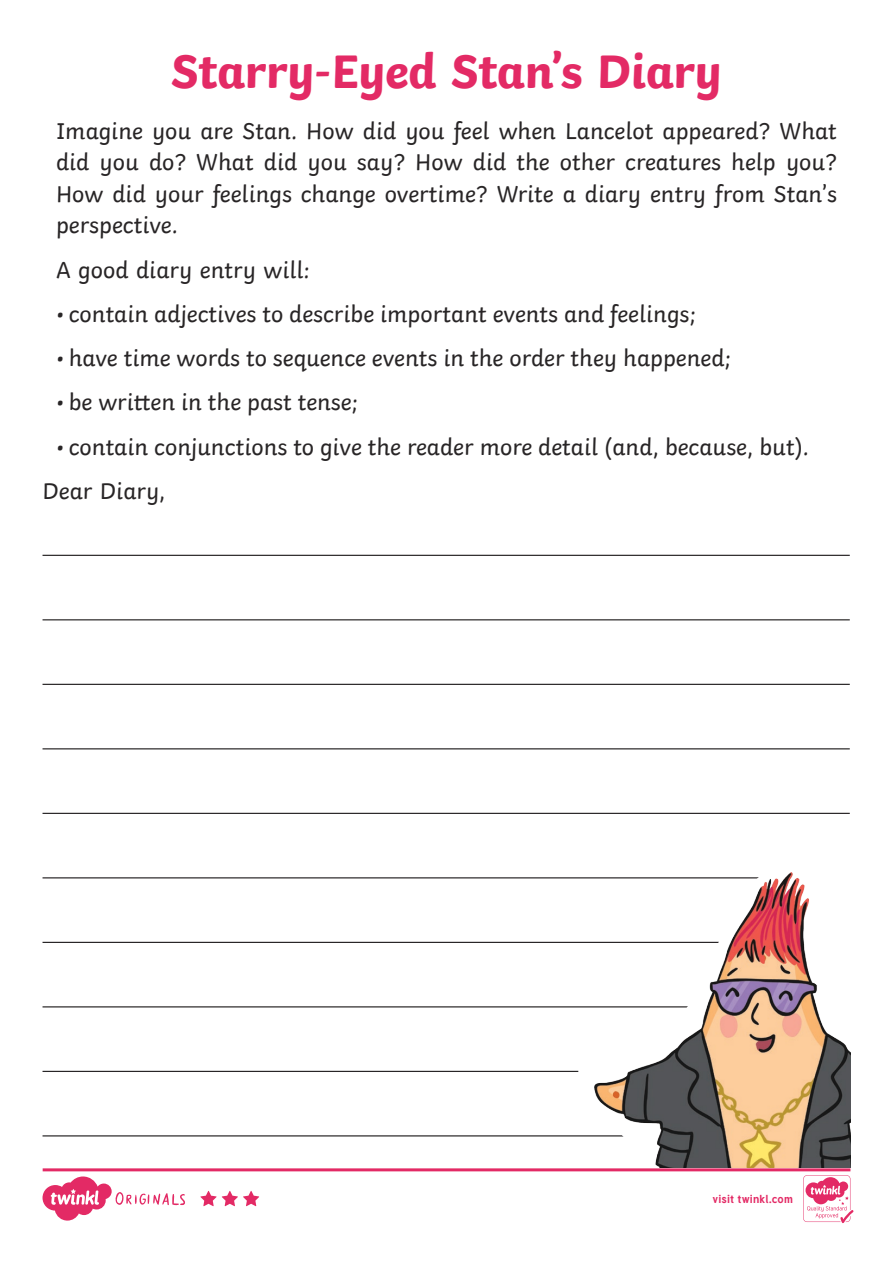
<style>
.page{position:relative;width:893px;height:1263px;background:#fff}
.page>*{position:absolute;margin:0;border:0;box-sizing:border-box;transform-origin:0 0}
.Heading_1{font:700 49.5px "Twinkl";letter-spacing:-.01em;color:#e32a65}
.KS1_Body_Copy{font:24px/31.5px "Twinkl";color:#282526;text-align:justify}
.t1{font:700 11.4px "Tuffy";letter-spacing:.015em;color:#e32a65}
</style>
<div class="page">
<hr style="left:43px;top:555px;width:807px;height:1px;background:#282526">
<hr style="left:43px;top:619px;width:807px;height:1px;background:#282526">
<hr style="left:43px;top:684px;width:807px;height:1px;background:#282526">
<hr style="left:43px;top:748px;width:807px;height:1px;background:#282526">
<hr style="left:43px;top:813px;width:807px;height:1px;background:#282526">
<hr style="left:43px;top:877px;width:807px;height:1px;background:#282526">
<img style="left:595px;top:873px;width:255px;height:58px">
<svg style="left:43px;top:931px;width:811px;height:292px"></svg>
<p class="Heading_1" style="left:171px;top:31px;width:553px">Starry-Eyed Stan’s Diary</p>
<p class="KS1_Body_Copy" style="left:56px;top:113px;width:783px">Imagine you are Stan. How did you feel when Lancelot appeared? What did you do? What did you say? How did the other creatures help you?<br>How did your feelings change overtime? Write a diary entry from Stan’s perspective.</p>
<p class="KS1_Body_Copy" style="left:56px;top:252px;width:255px">A good diary entry will:</p>
<p class="KS1_Body_Copy" style="left:56px;top:296px;width:641px">• contain adjectives to describe important events and feelings;</p>
<p class="KS1_Body_Copy" style="left:56px;top:340px;width:676px">• have time words to sequence events in the order they happened;</p>
<p class="KS1_Body_Copy" style="left:56px;top:384px;width:304px">• be written in the past tense;</p>
<p class="KS1_Body_Copy" style="left:56px;top:429px;width:755px">• contain conjunctions to give the reader more detail (and, because, but).</p>
<p class="KS1_Body_Copy" style="left:43px;top:473px;width:125px">Dear Diary,</p>
<p class="t1" style="left:712px;top:1190px;width:82px">visit twinkl.com</p>
</div>
